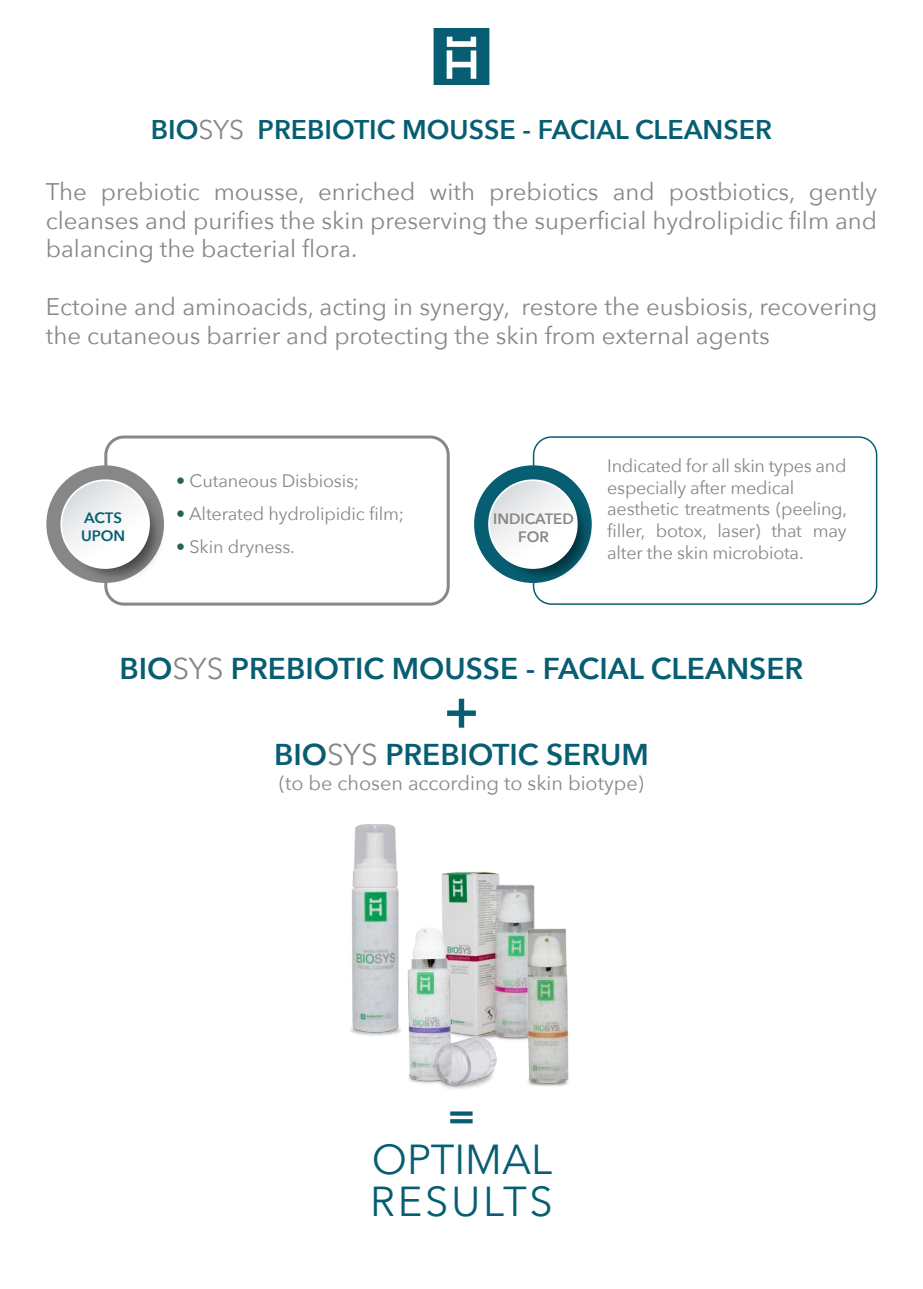
<style>
.page{position:relative;width:923px;height:1289px;background:#fff}
.page>*{position:absolute;margin:0;border:0;box-sizing:border-box;transform-origin:0 0}
.t1{font:600 53.4px "Avenir Next";color:#075e72}
.t2{font:600 44.55px "Avenir Next";color:#075e72}
.t3{font:41.85px/42.6px "Avenir Next";color:#075e72}
.t4{font:600 30px "Avenir Next";color:#075e72}
.t5{font:600 27px "Avenir Next";color:#075e72}
.t6{font:24px/28.8px "Avenir Next";color:#878787;text-align:justify}
.t7{font:20.1px "Avenir Next";color:#878787}
.t8{font:18px/21.6px "Avenir Next";letter-spacing:-.015em;color:#878787}
.t9{font:600 15px/18px "Avenir Next";color:#878787;text-align:center}
.t10{font:600 15px/18px "Avenir Next";color:#075e72}
.s1{font-weight:400;color:#878787}
.s2{color:#286254}
</style>
<div class="page">
<div style="left:104px;top:435px;width:346px;height:170px;border:3px solid #878787;border-radius:18px"></div>
<div style="left:46px;top:465px;width:118px;height:118px;background:#878787;border-radius:50%"></div>
<svg style="left:66px;top:484px;width:99px;height:99px"></svg>
<svg style="left:72px;top:492px;width:85px;height:85px"></svg>
<svg style="left:60px;top:479px;width:90px;height:90px"></svg>
<div style="left:533px;top:436px;width:344px;height:169px;border:2px solid #075e72;border-radius:18px"></div>
<div style="left:474px;top:465px;width:118px;height:118px;background:#075e72;border-radius:50%"></div>
<svg style="left:494px;top:484px;width:99px;height:99px"></svg>
<svg style="left:499px;top:492px;width:86px;height:85px"></svg>
<svg style="left:488px;top:479px;width:89px;height:90px"></svg>
<svg style="left:433px;top:29px;width:56px;height:56px"></svg>
<img style="left:408px;top:928px;width:161px;height:161px">
<img style="left:350px;top:824px;width:209px;height:228px">
<p class="t5" style="left:151px;top:106px;width:622px">BIO<span class="s1">SYS</span> PREBIOTIC MOUSSE - FACIAL CLEANSER</p>
<p class="t6" style="left:46px;top:176px;width:833px">The prebiotic mousse, enriched with prebiotics and postbiotics, gently cleanses and purifies the skin preserving the superficial hydrolipidic film and balancing the bacterial flora.</p>
<p class="t6" style="left:46px;top:291px;width:833px">Ectoine and aminoacids, acting in synergy, restore the eusbiosis, recovering the cutaneous barrier and protecting the skin from external agents</p>
<p class="t8" style="left:176px;top:469px;width:185px"><span class="s2">•</span> Cutaneous Disbiosis;</p>
<p class="t8" style="left:176px;top:502px;width:230px"><span class="s2">•</span> Alterated hydrolipidic film;</p>
<p class="t8" style="left:176px;top:535px;width:120px"><span class="s2">•</span> Skin dryness.</p>
<p class="t10" style="left:81px;top:508px;width:46px">ACTS<br>UPON</p>
<p class="t9" style="left:493px;top:510px;width:82px">INDICATED<br>FOR</p>
<p class="t8" style="left:607px;top:454px;width:241px">Indicated for all skin types and especially after medical aesthetic treatments (peeling, filler, botox, laser) that may alter the skin microbiota.</p>
<p class="t4" style="left:120px;top:643px;width:685px">BIO<span class="s1">SYS</span> PREBIOTIC MOUSSE - FACIAL CLEANSER</p>
<h1 class="t1" style="left:444px;top:665px;width:37px">+</h1>
<p class="t4" style="left:274px;top:729px;width:376px">BIO<span class="s1">SYS</span> PREBIOTIC SERUM</p>
<p class="t7" style="left:279px;top:765px;width:366px">(to be chosen according to skin biotype)</p>
<h2 class="t2" style="left:447px;top:1077px;width:31px">=</h2>
<h3 class="t3" style="left:370px;top:1136px;width:184px">OPTIMAL<br>RESULTS</h3>
</div>
